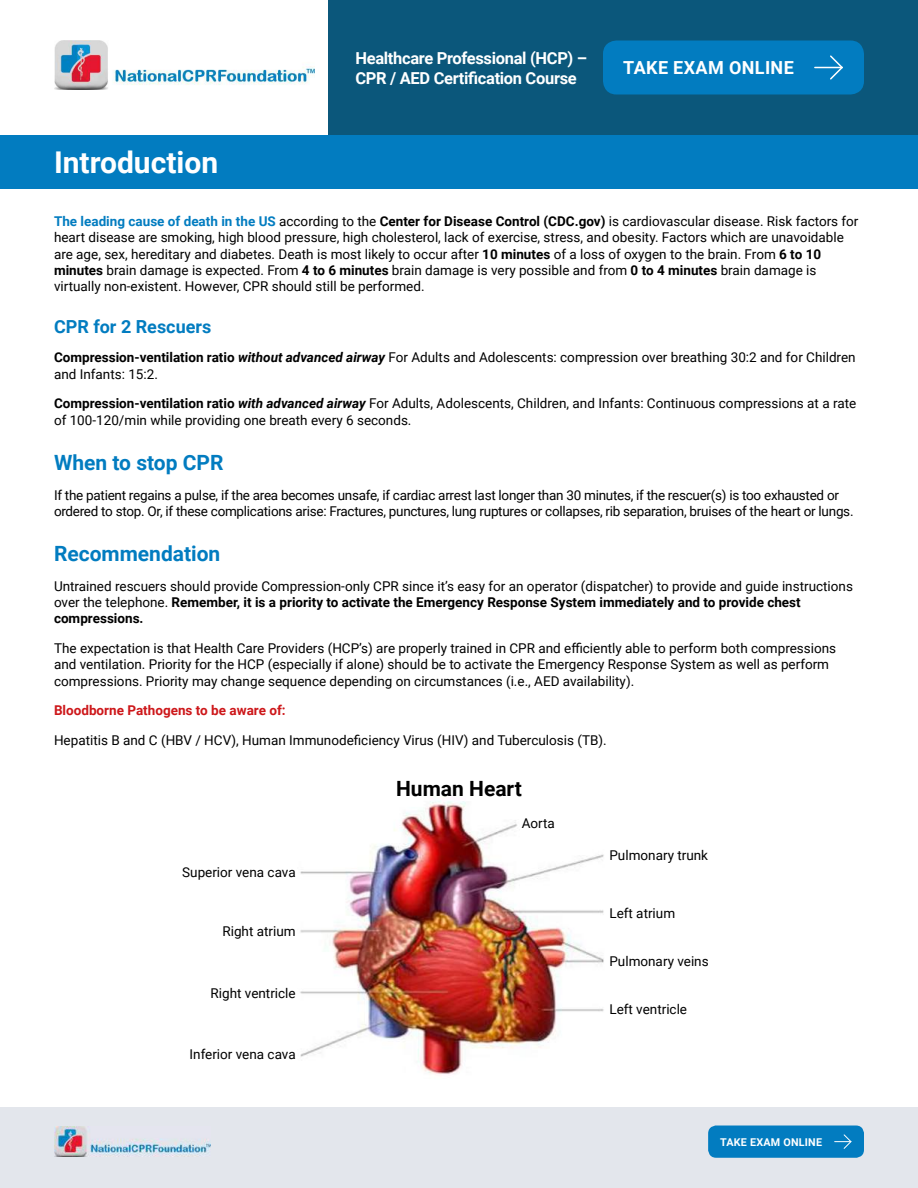
<style>
.page{position:relative;width:918px;height:1188px;background:#fff}
.page>*{position:absolute;margin:0;border:0;box-sizing:border-box;transform-origin:0 0}
.t1{font:700 30px "Roboto";color:#fff}
.t2{font:700 21px "Roboto";color:#027cc0}
.t3{font:700 21px "Roboto";color:#000}
.t4{font:700 18px "Roboto";color:#027cc0}
.t5{font:700 18px "Roboto";letter-spacing:.02em;color:#fff}
.t6{font:700 16.5px/19.8px "Roboto";letter-spacing:-.02em;color:#fff}
.t7{font:13.5px/16.2px "Roboto";color:#000}
.t8{font:13.5px/16.2px "Roboto";letter-spacing:-.02em;color:#000}
.t9{font:700 13.5px "Roboto";color:#cd171a}
.t10{font:700 10.8px "Roboto";letter-spacing:.02em;color:#fff}
.s1{font-weight:700;color:#027cc0}
.s2{font-weight:700}
.s3{font-weight:700;font-style:italic}
</style>
<div class="page">
<img style="left:54px;top:41px;width:261px;height:48px">
<div style="left:328px;top:0;width:590px;height:135px;background:#0b577b"></div>
<div style="left:0;top:135px;width:918px;height:54px;background:#027cc0"></div>
<div style="left:0;top:1107px;width:918px;height:81px;background:#e3e6ec"></div>
<img style="left:54px;top:1127px;width:157px;height:29px">
<div style="left:603px;top:40px;width:261px;height:54px;background:#027cc0;border-radius:14px"></div>
<svg style="left:815px;top:55px;width:28px;height:25px"></svg>
<div style="left:708px;top:1126px;width:156px;height:32px;background:#027cc0;border-radius:8px"></div>
<svg style="left:835px;top:1134px;width:17px;height:15px"></svg>
<img style="left:300px;top:796px;width:304px;height:279px">
<h1 class="t1" style="left:54px;top:142px;width:166px">Introduction</h1>
<p class="t6" style="left:356px;top:47px;width:233px">Healthcare Professional (HCP) –<br>CPR / AED Certification Course</p>
<h3 class="t5" style="left:623px;top:55px;width:172px">TAKE EXAM ONLINE</h3>
<p class="t7" style="left:54px;top:213px;width:806px"><span class="s1">The leading cause of death in the US</span> according to the <span class="s2">Center for Disease Control (CDC.gov)</span> is cardiovascular disease. Risk factors for heart disease are smoking, high blood pressure, high cholesterol, lack of exercise, stress, and obesity. Factors which are unavoidable are age, sex, hereditary and diabetes. Death is most likely to occur after <span class="s2">10 minutes</span> of a loss of oxygen to the brain. From <span class="s2">6 to 10 minutes</span> brain damage is expected. From <span class="s2">4 to 6 minutes</span> brain damage is very possible and from <span class="s2">0 to 4 minutes</span> brain damage is virtually non-existent. However, CPR should still be performed.</p>
<h3 class="t4" style="left:54px;top:314px;width:159px">CPR for 2 Rescuers</h3>
<p class="t7" style="left:54px;top:349px;width:803px"><span class="s2">Compression-ventilation ratio</span> <span class="s3">without advanced airway</span> For Adults and Adolescents: compression over breathing 30:2 and for Children and Infants: 15:2.</p>
<p class="t7" style="left:54px;top:395px;width:804px"><span class="s2">Compression-ventilation ratio</span> <span class="s3">with advanced airway</span> For Adults, Adolescents, Children, and Infants: Continuous compressions at a rate of 100-120/min while providing one breath every 6 seconds.</p>
<h2 class="t2" style="left:54px;top:448px;width:171px">When to stop CPR</h2>
<p class="t8" style="left:54px;top:486px;width:801px">If the patient regains a pulse, if the area becomes unsafe, if cardiac arrest last longer than 30 minutes, if the rescuer(s) is too exhausted or ordered to stop. Or, if these complications arise: Fractures, punctures, lung ruptures or collapses, rib separation, bruises of the heart or lungs.</p>
<h2 class="t2" style="left:54px;top:539px;width:168px">Recommendation</h2>
<p class="t7" style="left:54px;top:578px;width:800px">Untrained rescuers should provide Compression-only CPR since it’s easy for an operator (dispatcher) to provide and guide instructions over the telephone. <span class="s2">Remember, it is a priority to activate the Emergency Response System immediately and to provide chest compressions.</span></p>
<p class="t7" style="left:54px;top:640px;width:784px">The expectation is that Health Care Providers (HCP’s) are properly trained in CPR and efficiently able to perform both compressions and ventilation. Priority for the HCP (especially if alone) should be to activate the Emergency Response System as well as perform compressions. Priority may change sequence depending on circumstances (i.e., AED availability).</p>
<p class="t9" style="left:54px;top:701px;width:233px">Bloodborne Pathogens to be aware of:</p>
<p class="t7" style="left:54px;top:732px;width:554px">Hepatitis B and C (HBV / HCV), Human Immunodeficiency Virus (HIV) and Tuberculosis (TB).</p>
<h2 class="t3" style="left:396px;top:774px;width:127px">Human Heart</h2>
<p class="t7" style="left:182px;top:863px;width:115px">Superior vena cava</p>
<p class="t7" style="left:222px;top:923px;width:75px">Right atrium</p>
<p class="t7" style="left:211px;top:984px;width:87px">Right ventricle</p>
<p class="t7" style="left:190px;top:1046px;width:108px">Inferior vena cava</p>
<p class="t7" style="left:522px;top:815px;width:35px">Aorta</p>
<p class="t7" style="left:609px;top:847px;width:100px">Pulmonary trunk</p>
<p class="t7" style="left:609px;top:904px;width:67px">Left atrium</p>
<p class="t7" style="left:609px;top:952px;width:101px">Pulmonary veins</p>
<p class="t7" style="left:609px;top:1000px;width:79px">Left ventricle</p>
<p class="t10" style="left:720px;top:1134px;width:103px">TAKE EXAM ONLINE</p>
</div>
